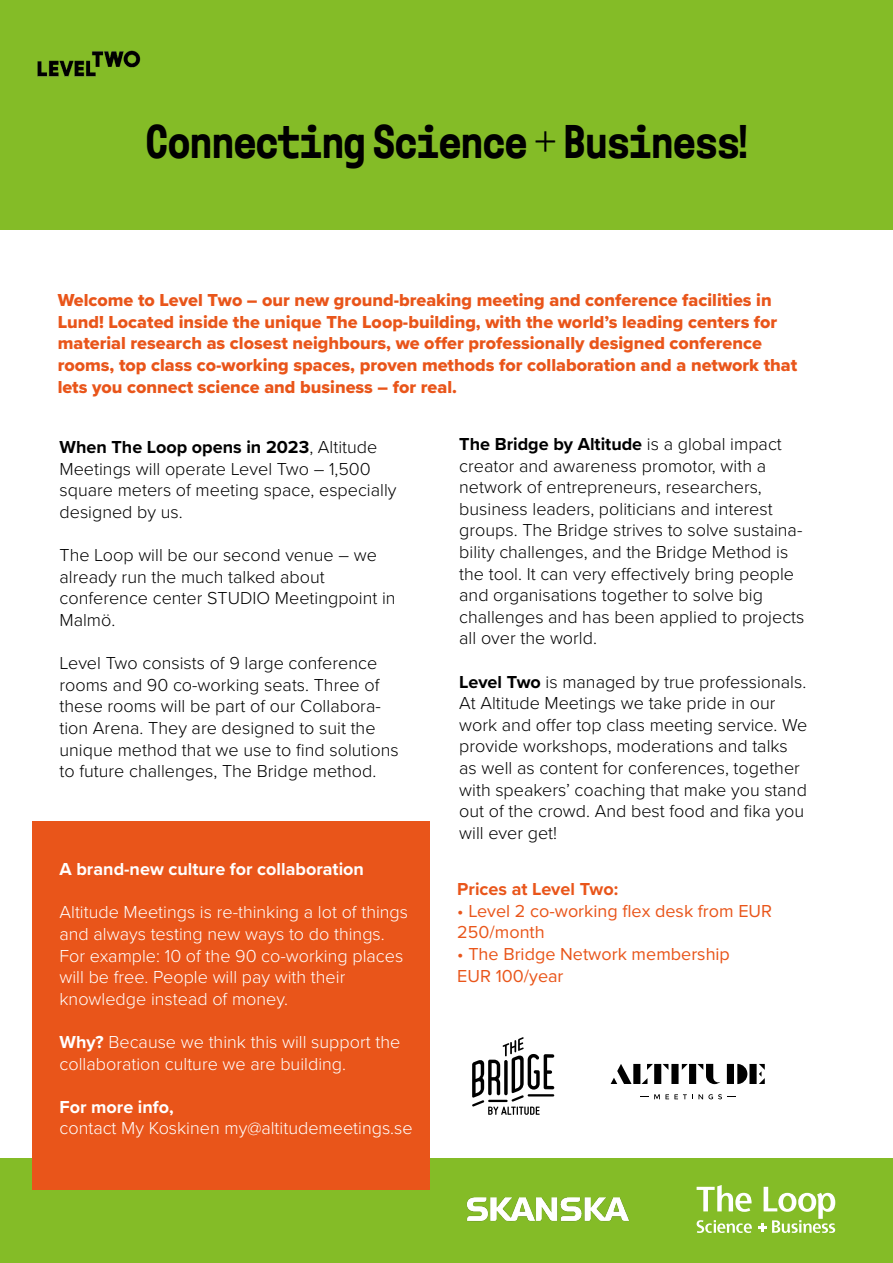
<style>
.page{position:relative;width:893px;height:1263px;background:#fff}
.page>*{position:absolute;margin:0;border:0;box-sizing:border-box;transform-origin:0 0}
.t1{font:45px "Cindie 2 I";color:#000}
.t2{font:300 18px/21.6px "Proxima Nova";color:#000}
.t3{font:18px/21.6px "Proxima Nova Extrabld";color:#e9551a}
.t4{font:300 18px/21.6px "Proxima Nova";color:#fff}
.t5{font:18px/21.6px "Proxima Nova";color:#e9551a}
.t6{font:700 18px "Proxima Nova";color:#fff}
.t7{font:700 18px "Proxima Nova";color:#e9551a}
.s1{font-weight:700}
</style>
<div class="page">
<div style="left:0;top:1158px;width:893px;height:105px;background:#84bc27"></div>
<div style="left:32px;top:821px;width:398px;height:369px;background:#e9551a"></div>
<div style="left:0;top:0;width:893px;height:230px;background:#84bc27"></div>
<img style="left:37px;top:50px;width:104px;height:27px">
<div style="left:654px;top:1064px;width:7px;height:20px;background:#000"></div>
<svg style="left:727px;top:1064px;width:20px;height:20px"></svg>
<svg style="left:642px;top:1078px;width:5px;height:6px"></svg>
<div style="left:633px;top:1064px;width:7px;height:20px;background:#000"></div>
<svg style="left:759px;top:1064px;width:6px;height:20px"></svg>
<div style="left:749px;top:1064px;width:8px;height:20px;background:#000"></div>
<svg style="left:647px;top:1064px;width:6px;height:6px"></svg>
<svg style="left:662px;top:1064px;width:26px;height:20px"></svg>
<div style="left:689px;top:1064px;width:7px;height:20px;background:#000"></div>
<svg style="left:697px;top:1064px;width:23px;height:20px"></svg>
<svg style="left:611px;top:1064px;width:21px;height:20px"></svg>
<svg style="left:654px;top:1094px;width:81px;height:5px"></svg>
<img style="left:466px;top:1197px;width:163px;height:25px">
<svg style="left:697px;top:1185px;width:55px;height:27px"></svg>
<svg style="left:697px;top:1220px;width:55px;height:13px"></svg>
<svg style="left:758px;top:1187px;width:77px;height:46px"></svg>
<svg style="left:472px;top:1037px;width:82px;height:78px"></svg>
<h1 class="t1" style="left:146px;top:114px;width:602px">Connecting Science + Business!</h1>
<p class="t3" style="left:58px;top:289px;width:741px">Welcome to Level Two – our new ground-breaking meeting and conference facilities in Lund! Located inside the unique The Loop-building, with the world’s leading centers for material research as closest neighbours, we offer professionally designed conference rooms, top class co-working spaces, proven methods for collaboration and a network that lets you connect science and business – for real.</p>
<p class="t2" style="left:60px;top:435px;width:339px"><span class="s1">When The Loop opens in 2023</span>, Altitude Meetings will operate Level Two – 1,500 square meters of meeting space, especially designed by us.</p>
<p class="t2" style="left:60px;top:543px;width:338px">The Loop will be our second venue – we already run the much talked about conference center STUDIO Meetingpoint in<br>Malmö.</p>
<p class="t2" style="left:60px;top:651px;width:341px">Level Two consists of 9 large conference rooms and 90 co-working seats. Three of these rooms will be part of our Collabora&shy;tion Arena. They are designed to suit the unique method that we use to find solutions to future challenges, The Bridge method.</p>
<p class="t6" style="left:60px;top:856px;width:306px">A brand-new culture for collaboration</p>
<p class="t4" style="left:60px;top:901px;width:350px">Altitude Meetings is re-thinking a lot of things and always testing new ways to do things.<br>For example: 10 of the 90 co-working places will be free. People will pay with their knowledge instead of money.</p>
<p class="t4" style="left:60px;top:1030px;width:342px"><span class="s1">Why?</span> Because we think this will support the collaboration culture we are building.</p>
<p class="t6" style="left:60px;top:1093px;width:116px">For more info,</p>
<p class="t4" style="left:60px;top:1117px;width:355px">contact My Koskinen my@altitudemeetings.se</p>
<p class="t2" style="left:459px;top:432px;width:347px"><span class="s1">The Bridge by Altitude</span> is a global impact creator and awareness promotor, with a network of entrepreneurs, researchers, business leaders, politicians and interest groups. The Bridge strives to solve sustaina&shy;bility challenges, and the Bridge Method is the tool. It can very effectively bring people and organisations together to solve big challenges and has been applied to projects all over the world.</p>
<p class="t2" style="left:459px;top:670px;width:349px"><span class="s1">Level Two</span> is managed by true professionals.<br>At Altitude Meetings we take pride in our work and offer top class meeting service. We provide workshops, moderations and talks as well as content for conferences, together with speakers’ coaching that make you stand out of the crowd. And best food and fika you will ever get!</p>
<p class="t7" style="left:457px;top:876px;width:163px">Prices at Level Two:</p>
<p class="t5" style="left:457px;top:900px;width:316px">• Level 2 co-working flex desk from EUR<br>250/month</p>
<p class="t5" style="left:457px;top:943px;width:274px">• The Bridge Network membership<br>EUR 100/year</p>
</div>
